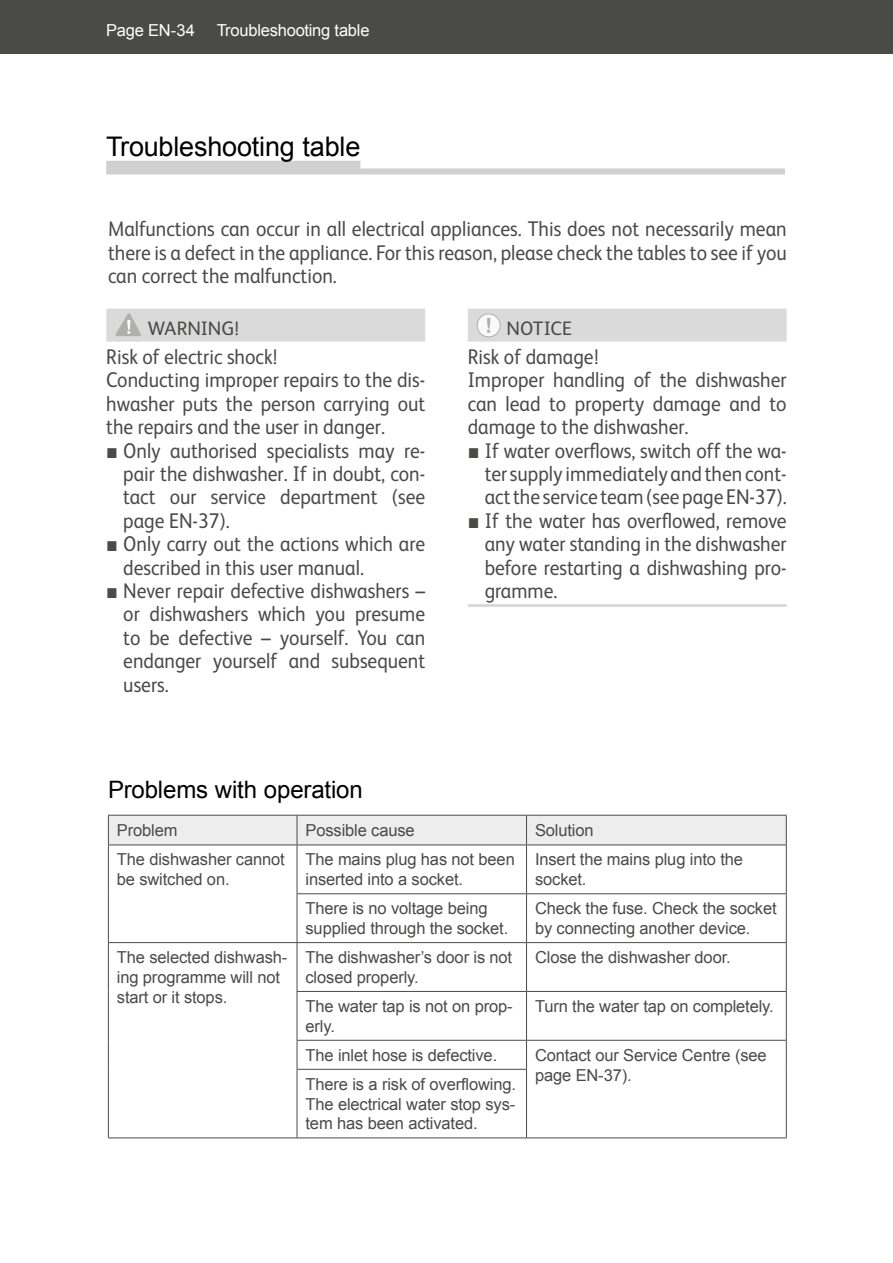
<style>
.page{position:relative;width:893px;height:1263px;background:#fff}
.page>*{position:absolute;margin:0;border:0;box-sizing:border-box;transform-origin:0 0}
.t1{font:27px "Arial";letter-spacing:-.005em;color:#000}
.t2{font:24px "Arial";letter-spacing:-.005em;color:#000}
.t3{font:21.3px/23.4px "FS Albert";color:#4a4a49;text-align:justify;scale:.92 1}
.t4{font:19.5px "FS Albert";color:#4a4a49}
.t5{font:16.5px/19.8px "Arial";letter-spacing:-.01em;color:#4a4a49}
.t6{font:16.5px "Arial";letter-spacing:-.015em;color:#fff}
.s1{font-family:"Arial"}
</style>
<div class="page">
<div style="left:0;top:0;width:893px;height:54px;background:#4a4a49"></div>
<div style="left:106px;top:161px;width:254px;height:12px;background:#d0d0d0"></div>
<div style="left:106px;top:168px;width:679px;height:6px;background:#d0d0d0"></div>
<hr style="left:526px;top:845px;width:1px;height:48px;background:#4a4a49">
<hr style="left:297px;top:893px;width:229px;height:1px;background:#4a4a49">
<hr style="left:526px;top:893px;width:261px;height:1px;background:#4a4a49">
<hr style="left:526px;top:894px;width:1px;height:48px;background:#4a4a49">
<hr style="left:297px;top:942px;width:229px;height:1px;background:#4a4a49">
<hr style="left:297px;top:943px;width:1px;height:48px;background:#4a4a49">
<hr style="left:526px;top:942px;width:261px;height:1px;background:#4a4a49">
<hr style="left:526px;top:943px;width:1px;height:48px;background:#4a4a49">
<hr style="left:297px;top:991px;width:229px;height:1px;background:#4a4a49">
<hr style="left:297px;top:992px;width:1px;height:48px;background:#4a4a49">
<hr style="left:526px;top:991px;width:261px;height:1px;background:#4a4a49">
<hr style="left:526px;top:992px;width:1px;height:48px;background:#4a4a49">
<hr style="left:297px;top:1040px;width:229px;height:1px;background:#4a4a49">
<svg style="left:297px;top:1041px;width:1px;height:28px"></svg>
<hr style="left:526px;top:1040px;width:261px;height:1px;background:#4a4a49">
<svg style="left:526px;top:1041px;width:1px;height:28px"></svg>
<hr style="left:297px;top:1069px;width:230px;height:1px;background:#4a4a49">
<hr style="left:297px;top:1070px;width:1px;height:67px;background:#4a4a49">
<hr style="left:526px;top:1070px;width:1px;height:67px;background:#4a4a49">
<hr style="left:786px;top:845px;width:1px;height:48px;background:#4a4a49">
<hr style="left:786px;top:894px;width:1px;height:48px;background:#4a4a49">
<hr style="left:108px;top:943px;width:1px;height:48px;background:#4a4a49">
<hr style="left:786px;top:943px;width:1px;height:48px;background:#4a4a49">
<hr style="left:108px;top:991px;width:1px;height:49px;background:#4a4a49">
<hr style="left:786px;top:992px;width:1px;height:48px;background:#4a4a49">
<svg style="left:108px;top:1040px;width:1px;height:29px"></svg>
<svg style="left:786px;top:1041px;width:1px;height:28px"></svg>
<hr style="left:108px;top:1069px;width:1px;height:68px;background:#4a4a49">
<hr style="left:786px;top:1069px;width:1px;height:68px;background:#4a4a49">
<div style="left:108px;top:815px;width:679px;height:30px;background:#ededed"></div>
<hr style="left:108px;top:844px;width:189px;height:1px;background:#4a4a49">
<hr style="left:108px;top:845px;width:1px;height:49px;background:#4a4a49">
<hr style="left:297px;top:845px;width:1px;height:48px;background:#4a4a49">
<hr style="left:108px;top:894px;width:1px;height:48px;background:#4a4a49">
<hr style="left:297px;top:894px;width:1px;height:48px;background:#4a4a49">
<hr style="left:108px;top:942px;width:189px;height:1px;background:#4a4a49">
<hr style="left:108px;top:1137px;width:189px;height:1px;background:#4a4a49">
<hr style="left:297px;top:1137px;width:229px;height:1px;background:#4a4a49">
<hr style="left:526px;top:1137px;width:261px;height:1px;background:#4a4a49">
<div style="left:106px;top:309px;width:319px;height:33px;background:#dadada"></div>
<svg style="left:116px;top:313px;width:25px;height:23px"></svg>
<div style="left:468px;top:309px;width:319px;height:33px;background:#dadada"></div>
<hr style="left:468px;top:604px;width:319px;height:3px;background:#dadada">
<div style="left:477px;top:314px;width:23px;height:23px;background:#fff;border-radius:50%"></div>
<div style="left:477px;top:314px;width:23px;height:23px;border:1px solid #a8a8a7;border-radius:50%"></div>
<svg style="left:487px;top:318px;width:3px;height:15px"></svg>
<p class="t6" style="left:106px;top:20px;width:90px">Page EN-34</p>
<p class="t6" style="left:217px;top:20px;width:154px">Troubleshooting table</p>
<p class="t1" style="left:106px;top:129px;width:256px">Troubleshooting table</p>
<p class="t3" style="left:108px;top:216px;width:739px">Malfunctions can occur in all electrical appliances. This does not necessarily mean there is a defect in the appliance. For this reason, please check the tables to see if you can correct the malfunction.</p>
<p class="t4" style="left:148px;top:315px;width:92px">WARNING!</p>
<p class="t3" style="left:106px;top:344px;width:348px;text-align:left">Risk of electric shock!<br>Conducting improper repairs to the dis&shy;hwasher puts the person carrying out the repairs and the user in danger.</p>
<p class="t3" style="left:123px;top:437px;width:330px;text-indent:-17px"><span class="s1">■</span> Only authorised specialists may re&shy;pair the dishwasher. If in doubt, con&shy;tact our service department (see page EN-37).</p>
<p class="t3" style="left:123px;top:531px;width:330px;text-indent:-17px"><span class="s1">■</span> Only carry out the actions which are described in this user manual.</p>
<p class="t3" style="left:123px;top:578px;width:330px;text-indent:-17px"><span class="s1">■</span> Never repair defective dishwashers – or dishwashers which you presume to be defective – yourself. You can endanger yourself and subsequent users.</p>
<p class="t4" style="left:506px;top:315px;width:67px">NOTICE</p>
<p class="t3" style="left:468px;top:344px;width:348px;text-align:left">Risk of damage!<br>Improper handling of the dishwasher can lead to property damage and to damage to the dishwasher.</p>
<p class="t3" style="left:485px;top:437px;width:330px;text-indent:-17px"><span class="s1">■</span> If water overflows, switch off the wa&shy;ter supply immediately and then cont&shy;act the service team (see page EN-37).</p>
<p class="t3" style="left:485px;top:508px;width:330px;text-indent:-17px"><span class="s1">■</span> If the water has overflowed, remove any water standing in the dishwasher before restarting a dishwashing pro&shy;gramme.</p>
<p class="t2" style="left:108px;top:774px;width:256px">Problems with operation</p>
<p class="t5" style="left:117px;top:820px;width:62px">Problem</p>
<p class="t5" style="left:306px;top:820px;width:111px">Possible cause</p>
<p class="t5" style="left:535px;top:820px;width:60px">Solution</p>
<p class="t5" style="left:117px;top:850px;width:169px">The dishwasher cannot be switched on.</p>
<p class="t5" style="left:306px;top:850px;width:211px">The mains plug has not been inserted into a socket.</p>
<p class="t5" style="left:535px;top:850px;width:209px">Insert the mains plug into the socket.</p>
<p class="t5" style="left:306px;top:899px;width:204px">There is no voltage being supplied through the socket.</p>
<p class="t5" style="left:535px;top:899px;width:243px">Check the fuse. Check the socket by connecting another device.</p>
<p class="t5" style="left:117px;top:947px;width:172px">The selected dishwash&shy;ing programme will not start or it stops.</p>
<p class="t5" style="left:306px;top:947px;width:208px">The dishwasher’s door is not closed properly.</p>
<p class="t5" style="left:535px;top:947px;width:197px">Close the dishwasher door.</p>
<p class="t5" style="left:306px;top:996px;width:209px">The water tap is not on prop&shy;erly.</p>
<p class="t5" style="left:535px;top:996px;width:240px">Turn the water tap on completely.</p>
<p class="t5" style="left:306px;top:1045px;width:193px">The inlet hose is defective.</p>
<p class="t5" style="left:535px;top:1045px;width:233px">Contact our Service Centre (see page EN-37).</p>
<p class="t5" style="left:306px;top:1074px;width:212px;text-align:justify">There is a risk of overflowing.<br>The electrical water stop sys&shy;tem has been activated.</p>
</div>
